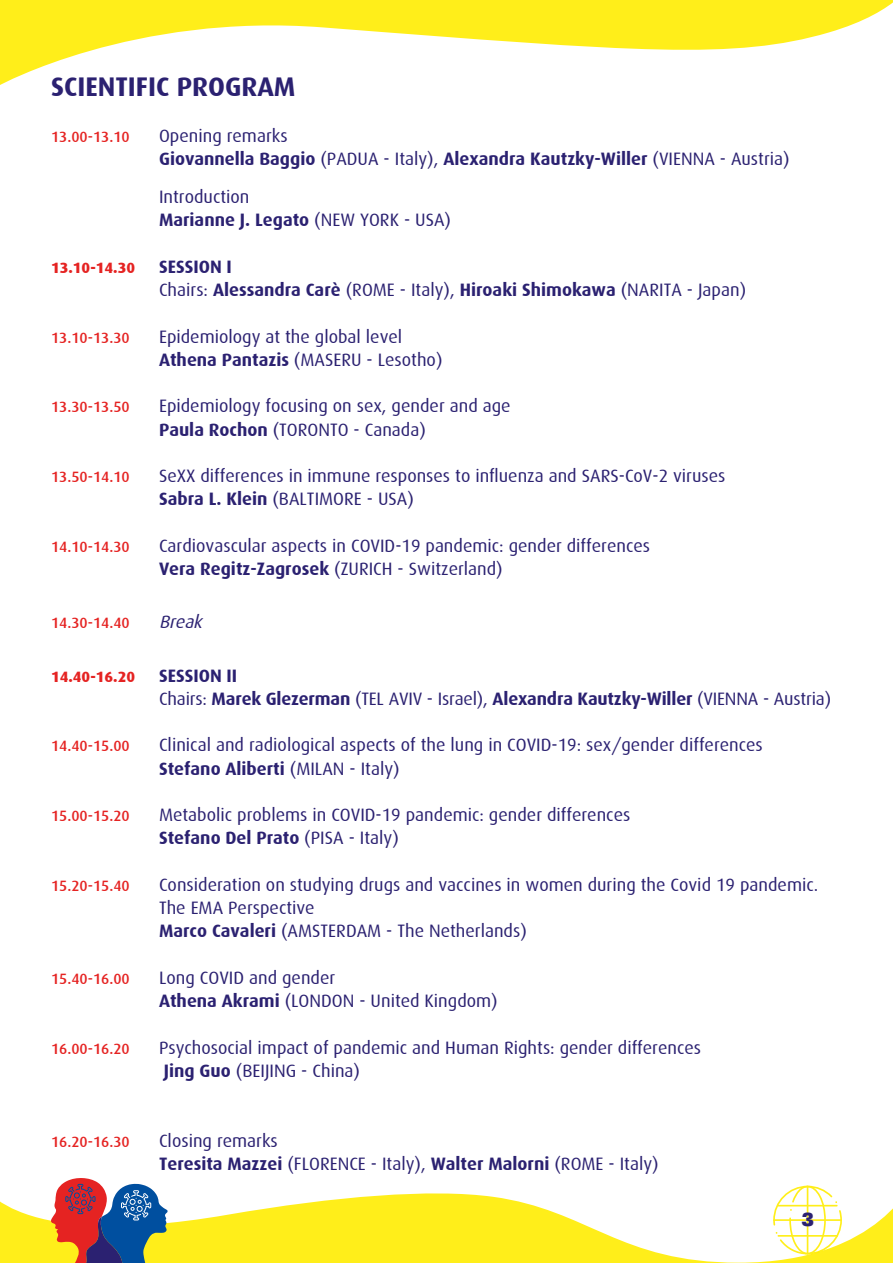
<style>
.page{position:relative;width:893px;height:1263px;background:#fff}
.page>*{position:absolute;margin:0;border:0;box-sizing:border-box;transform-origin:0 0}
.t1{font:700 27px "Dax";color:#2b2171}
.t2{font:900 18.75px "Fivo Sans Modern";color:#2b2171}
.t3{font:18px/23.2px "Dax";color:#2b2171}
.t4{font:700 18px/23.2px "Dax";color:#2b2171}
.t5{font:italic 18px "Dax";color:#2b2171}
.t6{font:500 15px "Dax";color:#e52322}
.t7{font:800 15px "Dax";color:#e52322}
.s1{font-weight:700}
.s2{font-weight:400}
</style>
<div class="page">
<svg style="left:0;top:0;width:893px;height:85px"></svg>
<svg style="left:0;top:1185px;width:893px;height:78px;fill:#ffee1a"></svg>
<svg style="left:51px;top:1178px;width:117px;height:85px;background:#8f7075"></svg>
<svg style="left:773px;top:1186px;width:69px;height:68px"></svg>
<hr style="left:807px;top:1186px;width:1px;height:68px;background:#ffed00">
<hr style="left:773px;top:1219px;width:69px;height:2px;background:#ffed00">
<hr style="left:777px;top:1205px;width:61px;height:1px;background:#ffed00">
<hr style="left:777px;top:1235px;width:61px;height:2px;background:#ffed00">
<h1 class="t1" style="left:51px;top:71px;width:246px">SCIENTIFIC PROGRAM</h1>
<p class="t6" style="left:51px;top:128px;width:80px">13.00-13.10</p>
<p class="t3" style="left:159px;top:124px;width:632px">Opening remarks<br><span class="s1">Giovannella Baggio</span> (PADUA - Italy), <span class="s1">Alexandra Kautzky-Willer</span> (VIENNA - Austria)</p>
<p class="t3" style="left:159px;top:185px;width:294px">Introduction<br><span class="s1">Marianne J. Legato</span> (NEW YORK - USA)</p>
<p class="t7" style="left:51px;top:259px;width:86px">13.10-14.30</p>
<p class="t4" style="left:159px;top:255px;width:589px">SESSION I<br><span class="s2">Chairs:</span> Alessandra Carè <span class="s2">(ROME - Italy),</span> Hiroaki Shimokawa <span class="s2">(NARITA - Japan)</span></p>
<p class="t6" style="left:51px;top:329px;width:80px">13.10-13.30</p>
<p class="t3" style="left:159px;top:325px;width:285px">Epidemiology at the global level<br><span class="s1">Athena Pantazis</span> (MASERU - Lesotho)</p>
<p class="t6" style="left:51px;top:399px;width:80px">13.30-13.50</p>
<p class="t3" style="left:159px;top:395px;width:353px">Epidemiology focusing on sex, gender and age<br><span class="s1">Paula Rochon</span> (TORONTO - Canada)</p>
<p class="t6" style="left:51px;top:468px;width:80px">13.50-14.10</p>
<p class="t3" style="left:159px;top:464px;width:568px">SeXX differences in immune responses to influenza and SARS-CoV-2 viruses<br><span class="s1">Sabra L. Klein</span> (BALTIMORE - USA)</p>
<p class="t6" style="left:51px;top:538px;width:80px">14.10-14.30</p>
<p class="t3" style="left:159px;top:534px;width:492px">Cardiovascular aspects in COVID-19 pandemic: gender differences<br><span class="s1">Vera Regitz-Zagrosek</span> (ZURICH - Switzerland)</p>
<p class="t6" style="left:51px;top:615px;width:80px">14.30-14.40</p>
<p class="t5" style="left:159px;top:612px;width:49px">Break</p>
<p class="t7" style="left:51px;top:668px;width:86px">14.40-16.20</p>
<p class="t4" style="left:159px;top:664px;width:674px">SESSION II<br><span class="s2">Chairs:</span> Marek Glezerman <span class="s2">(TEL AVIV - Israel),</span> Alexandra Kautzky-Willer <span class="s2">(VIENNA - Austria)</span></p>
<p class="t6" style="left:51px;top:738px;width:80px">14.40-15.00</p>
<p class="t3" style="left:159px;top:734px;width:605px">Clinical and radiological aspects of the lung in COVID-19: sex/gender differences<br><span class="s1">Stefano Aliberti</span> (MILAN - Italy)</p>
<p class="t6" style="left:51px;top:807px;width:80px">15.00-15.20</p>
<p class="t3" style="left:159px;top:803px;width:473px">Metabolic problems in COVID-19 pandemic: gender differences<br><span class="s1">Stefano Del Prato</span> (PISA - Italy)</p>
<p class="t6" style="left:51px;top:877px;width:80px">15.20-15.40</p>
<p class="t3" style="left:159px;top:873px;width:661px">Consideration on studying drugs and vaccines in women during the Covid 19 pandemic.<br>The EMA Perspective<br><span class="s1">Marco Cavaleri</span> (AMSTERDAM - The Netherlands)</p>
<p class="t6" style="left:51px;top:970px;width:80px">15.40-16.00</p>
<p class="t3" style="left:159px;top:966px;width:340px">Long COVID and gender<br><span class="s1">Athena Akrami</span> (LONDON - United Kingdom)</p>
<p class="t6" style="left:51px;top:1040px;width:80px">16.00-16.20</p>
<p class="t3" style="left:159px;top:1036px;width:543px">Psychosocial impact of pandemic and Human Rights: gender differences<br><span class="s1">Jing Guo</span> (BEIJING - China)</p>
<p class="t6" style="left:51px;top:1133px;width:80px">16.20-16.30</p>
<p class="t3" style="left:159px;top:1129px;width:501px">Closing remarks<br><span class="s1">Teresita Mazzei</span> (FLORENCE - Italy), <span class="s1">Walter Malorni</span> (ROME - Italy)</p>
<p class="t2" style="left:801px;top:1208px;width:14px">3</p>
</div>
